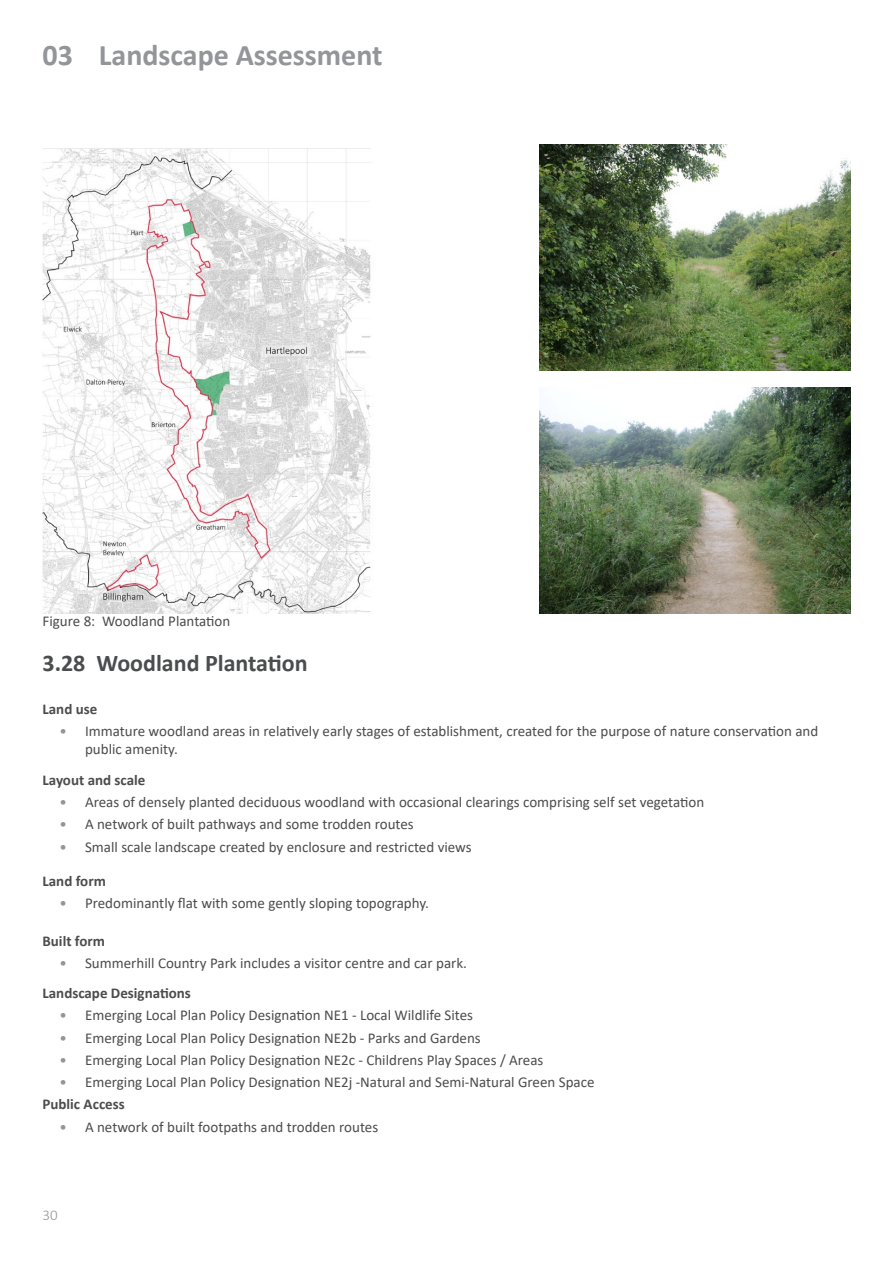
<style>
.page{position:relative;width:893px;height:1263px;background:#fff}
.page>*{position:absolute;margin:0;border:0;box-sizing:border-box;transform-origin:0 0}
.Section_Number{font:700 30px "Calibri";color:#939598}
.Numbered_paragraph{font:700 24px "Calibri";color:#4b4c4d}
.Numbered_paragraph-2{font:15px/18px "Calibri";color:#4b4c4d}
.Body_Text_-_Bullet_L{font:700 15px "Calibri";color:#4b4c4d}
.Heading_Two{font:700 15px "Calibri";color:#4b4c4d}
.t1{font:300 15px "Calibri";color:#939598}
.s1{color:#939598}
</style>
<div class="page">
<img style="left:539px;top:145px;width:311px;height:225px">
<img style="left:539px;top:388px;width:311px;height:225px">
<img style="left:43px;top:148px;width:328px;height:465px">
<p class="Section_Number" style="left:43px;top:34px;width:32px">03</p>
<p class="Section_Number" style="left:99px;top:34px;width:285px">Landscape Assessment</p>
<p class="Numbered_paragraph-2" style="left:43px;top:611px;width:189px">Figure 8: Woodland Plantation</p>
<p class="Numbered_paragraph" style="left:43px;top:646px;width:267px">3.28 Woodland Plantation</p>
<p class="Body_Text_-_Bullet_L" style="left:43px;top:698px;width:56px">Land use</p>
<p class="Numbered_paragraph-2" style="left:85px;top:722px;width:735px;text-indent:-26px"><span class="s1">•</span> Immature woodland areas in relatively early stages of establishment, created for the purpose of nature conservation and public amenity.</p>
<p class="Body_Text_-_Bullet_L" style="left:43px;top:769px;width:104px">Layout and scale</p>
<p class="Numbered_paragraph-2" style="left:60px;top:793px;width:646px"><span class="s1">•</span> Areas of densely planted deciduous woodland with occasional clearings comprising self set vegetation</p>
<p class="Numbered_paragraph-2" style="left:60px;top:815px;width:356px"><span class="s1">•</span> A network of built pathways and some trodden routes</p>
<p class="Numbered_paragraph-2" style="left:60px;top:837px;width:414px"><span class="s1">•</span> Small scale landscape created by enclosure and restricted views</p>
<p class="Body_Text_-_Bullet_L" style="left:43px;top:870px;width:65px">Land form</p>
<p class="Numbered_paragraph-2" style="left:60px;top:893px;width:371px"><span class="s1">•</span> Predominantly flat with some gently sloping topography.</p>
<p class="Heading_Two" style="left:43px;top:930px;width:64px">Built form</p>
<p class="Numbered_paragraph-2" style="left:60px;top:954px;width:409px"><span class="s1">•</span> Summerhill Country Park includes a visitor centre and car park.</p>
<p class="Heading_Two" style="left:43px;top:982px;width:150px">Landscape Designations</p>
<p class="Numbered_paragraph-2" style="left:60px;top:1006px;width:415px"><span class="s1">•</span> Emerging Local Plan Policy Designation NE1 - Local Wildlife Sites</p>
<p class="Numbered_paragraph-2" style="left:60px;top:1028px;width:423px"><span class="s1">•</span> Emerging Local Plan Policy Designation NE2b - Parks and Gardens</p>
<p class="Numbered_paragraph-2" style="left:60px;top:1050px;width:485px"><span class="s1">•</span> Emerging Local Plan Policy Designation NE2c - Childrens Play Spaces / Areas</p>
<p class="Numbered_paragraph-2" style="left:60px;top:1073px;width:537px"><span class="s1">•</span> Emerging Local Plan Policy Designation NE2j -Natural and Semi-Natural Green Space</p>
<p class="Body_Text_-_Bullet_L" style="left:43px;top:1094px;width:84px">Public Access</p>
<p class="Numbered_paragraph-2" style="left:60px;top:1117px;width:320px"><span class="s1">•</span> A network of built footpaths and trodden routes</p>
<p class="t1" style="left:43px;top:1206px;width:17px">30</p>
</div>
